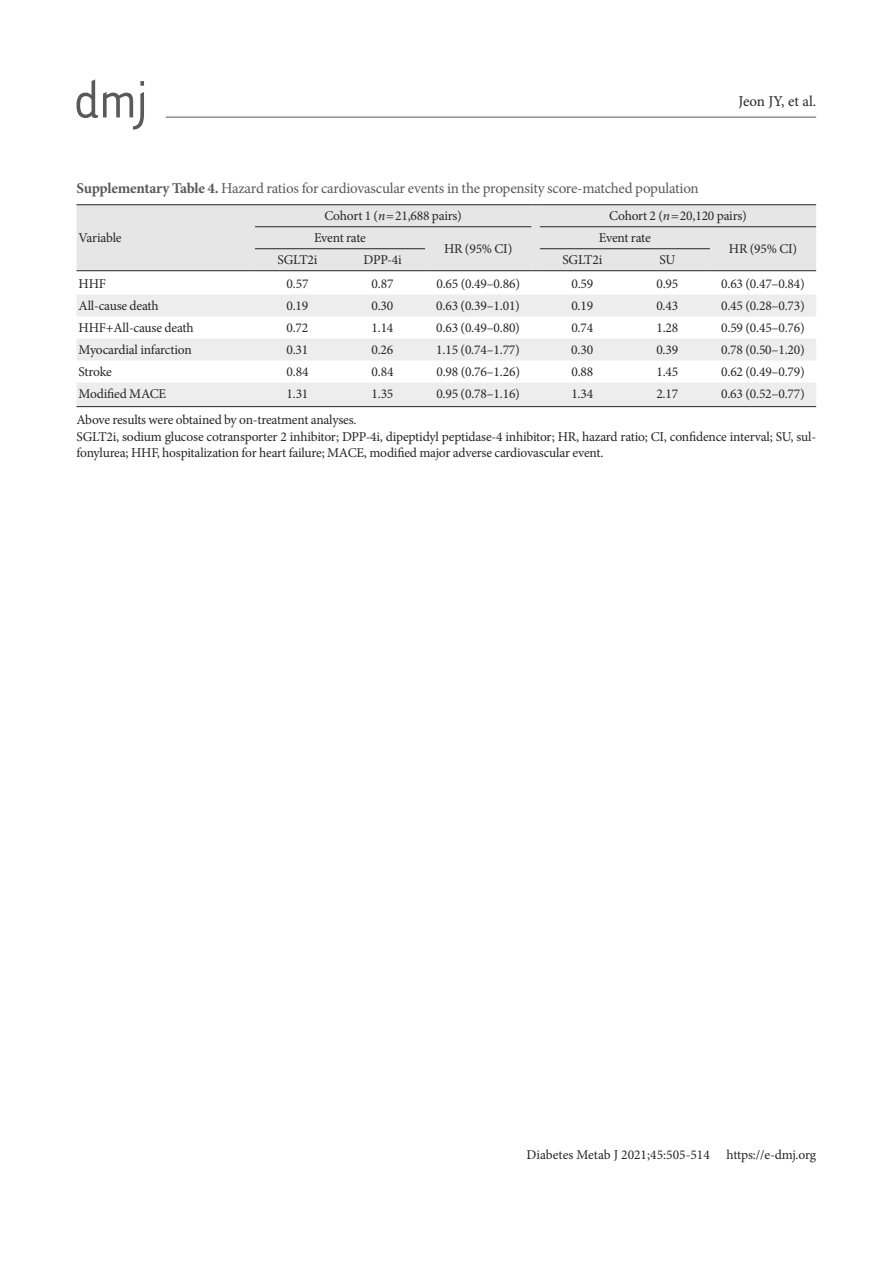
<style>
.page{position:relative;width:893px;height:1263px;background:#fff}
.page>*{position:absolute;margin:0;border:0;box-sizing:border-box;transform-origin:0 0}
.t1{font:15px "Minion Pro";letter-spacing:-.015em;color:#595959}
.t2{font:15px "Minion Pro";color:#252525}
.t3{font:13.5px/16.2px "Minion Pro";letter-spacing:-.015em;color:#252525}
.s1{font-weight:700}
.s2{font-style:italic}
</style>
<div class="page">
<hr style="left:166px;top:117px;width:650px;height:1px;background:#595959">
<svg style="left:77px;top:79px;width:67px;height:51px"></svg>
<div style="left:77px;top:205px;width:739px;height:65px;background:#e6e6e6"></div>
<svg style="left:77px;top:295px;width:739px;height:111px;fill:#ededed"></svg>
<hr style="left:255px;top:204px;width:276px;height:1px;background:#252525">
<hr style="left:540px;top:204px;width:276px;height:1px;background:#252525">
<hr style="left:77px;top:406px;width:178px;height:1px;background:#252525">
<hr style="left:255px;top:406px;width:561px;height:1px;background:#252525">
<hr style="left:255px;top:270px;width:170px;height:1px;background:#252525">
<hr style="left:540px;top:270px;width:170px;height:1px;background:#252525">
<hr style="left:77px;top:204px;width:178px;height:1px;background:#252525">
<hr style="left:77px;top:270px;width:178px;height:1px;background:#252525">
<hr style="left:255px;top:226px;width:170px;height:1px;background:#252525">
<hr style="left:255px;top:248px;width:170px;height:1px;background:#252525">
<hr style="left:425px;top:226px;width:106px;height:1px;background:#252525">
<hr style="left:425px;top:270px;width:106px;height:1px;background:#252525">
<hr style="left:540px;top:226px;width:170px;height:1px;background:#252525">
<hr style="left:540px;top:248px;width:170px;height:1px;background:#252525">
<hr style="left:710px;top:226px;width:106px;height:1px;background:#252525">
<hr style="left:710px;top:270px;width:106px;height:1px;background:#252525">
<p class="t2" style="left:738px;top:95px;width:79px">Jeon JY, et al.</p>
<p class="t1" style="left:77px;top:182px;width:624px"><span class="s1">Supplementary Table 4.</span> Hazard ratios for cardiovascular events in the propensity score-matched population</p>
<p class="t3" style="left:79px;top:231px;width:45px">Variable</p>
<p class="t3" style="left:324px;top:209px;width:139px">Cohort 1 (<span class="s2">n</span>=21,688 pairs)</p>
<p class="t3" style="left:609px;top:209px;width:139px">Cohort 2 (<span class="s2">n</span>=20,120 pairs)</p>
<p class="t3" style="left:314px;top:231px;width:53px">Event rate</p>
<p class="t3" style="left:444px;top:242px;width:70px">HR (95% CI)</p>
<p class="t3" style="left:599px;top:231px;width:53px">Event rate</p>
<p class="t3" style="left:729px;top:242px;width:70px">HR (95% CI)</p>
<p class="t3" style="left:278px;top:253px;width:41px">SGLT2i</p>
<p class="t3" style="left:363px;top:253px;width:40px">DPP-4i</p>
<p class="t3" style="left:562px;top:253px;width:41px">SGLT2i</p>
<p class="t3" style="left:659px;top:253px;width:17px">SU</p>
<p class="t3" style="left:79px;top:277px;width:29px">HHF</p>
<p class="t3" style="left:287px;top:277px;width:23px">0.57</p>
<p class="t3" style="left:372px;top:277px;width:23px">0.87</p>
<p class="t3" style="left:436px;top:277px;width:85px">0.65 (0.49–0.86)</p>
<p class="t3" style="left:571px;top:277px;width:23px">0.59</p>
<p class="t3" style="left:656px;top:277px;width:23px">0.95</p>
<p class="t3" style="left:721px;top:277px;width:85px">0.63 (0.47–0.84)</p>
<p class="t3" style="left:79px;top:299px;width:82px">All-cause death</p>
<p class="t3" style="left:286px;top:299px;width:23px">0.19</p>
<p class="t3" style="left:371px;top:299px;width:23px">0.30</p>
<p class="t3" style="left:436px;top:299px;width:85px">0.63 (0.39–1.01)</p>
<p class="t3" style="left:571px;top:299px;width:23px">0.19</p>
<p class="t3" style="left:656px;top:299px;width:23px">0.43</p>
<p class="t3" style="left:721px;top:299px;width:85px">0.45 (0.28–0.73)</p>
<p class="t3" style="left:79px;top:321px;width:117px">HHF+All-cause death</p>
<p class="t3" style="left:286px;top:321px;width:23px">0.72</p>
<p class="t3" style="left:371px;top:321px;width:23px">1.14</p>
<p class="t3" style="left:436px;top:321px;width:85px">0.63 (0.49–0.80)</p>
<p class="t3" style="left:571px;top:321px;width:23px">0.74</p>
<p class="t3" style="left:656px;top:321px;width:23px">1.28</p>
<p class="t3" style="left:721px;top:321px;width:85px">0.59 (0.45–0.76)</p>
<p class="t3" style="left:79px;top:343px;width:115px">Myocardial infarction</p>
<p class="t3" style="left:286px;top:343px;width:23px">0.31</p>
<p class="t3" style="left:371px;top:343px;width:23px">0.26</p>
<p class="t3" style="left:436px;top:343px;width:85px">1.15 (0.74–1.77)</p>
<p class="t3" style="left:571px;top:343px;width:23px">0.30</p>
<p class="t3" style="left:656px;top:343px;width:23px">0.39</p>
<p class="t3" style="left:721px;top:343px;width:85px">0.78 (0.50–1.20)</p>
<p class="t3" style="left:79px;top:365px;width:35px">Stroke</p>
<p class="t3" style="left:287px;top:365px;width:23px">0.84</p>
<p class="t3" style="left:372px;top:365px;width:23px">0.84</p>
<p class="t3" style="left:436px;top:365px;width:85px">0.98 (0.76–1.26)</p>
<p class="t3" style="left:571px;top:365px;width:23px">0.88</p>
<p class="t3" style="left:656px;top:365px;width:23px">1.45</p>
<p class="t3" style="left:721px;top:365px;width:85px">0.62 (0.49–0.79)</p>
<p class="t3" style="left:79px;top:387px;width:89px">Modified MACE</p>
<p class="t3" style="left:286px;top:387px;width:23px">1.31</p>
<p class="t3" style="left:371px;top:387px;width:23px">1.35</p>
<p class="t3" style="left:436px;top:387px;width:85px">0.95 (0.78–1.16)</p>
<p class="t3" style="left:571px;top:387px;width:23px">1.34</p>
<p class="t3" style="left:656px;top:387px;width:23px">2.17</p>
<p class="t3" style="left:721px;top:387px;width:85px">0.63 (0.52–0.77)</p>
<p class="t3" style="left:77px;top:413px;width:741px">Above results were obtained by on-treatment analyses.<br>SGLT2i, sodium glucose cotransporter 2 inhibitor; DPP-4i, dipeptidyl peptidase-4 inhibitor; HR, hazard ratio; CI, confidence interval; SU, sul&shy;fonylurea; HHF, hospitalization for heart failure; MACE, modified major adverse cardiovascular event.</p>
<p class="t3" style="left:526px;top:1148px;width:291px">Diabetes Metab J 2021;45:505-514 https://e-dmj.org</p>
</div>
